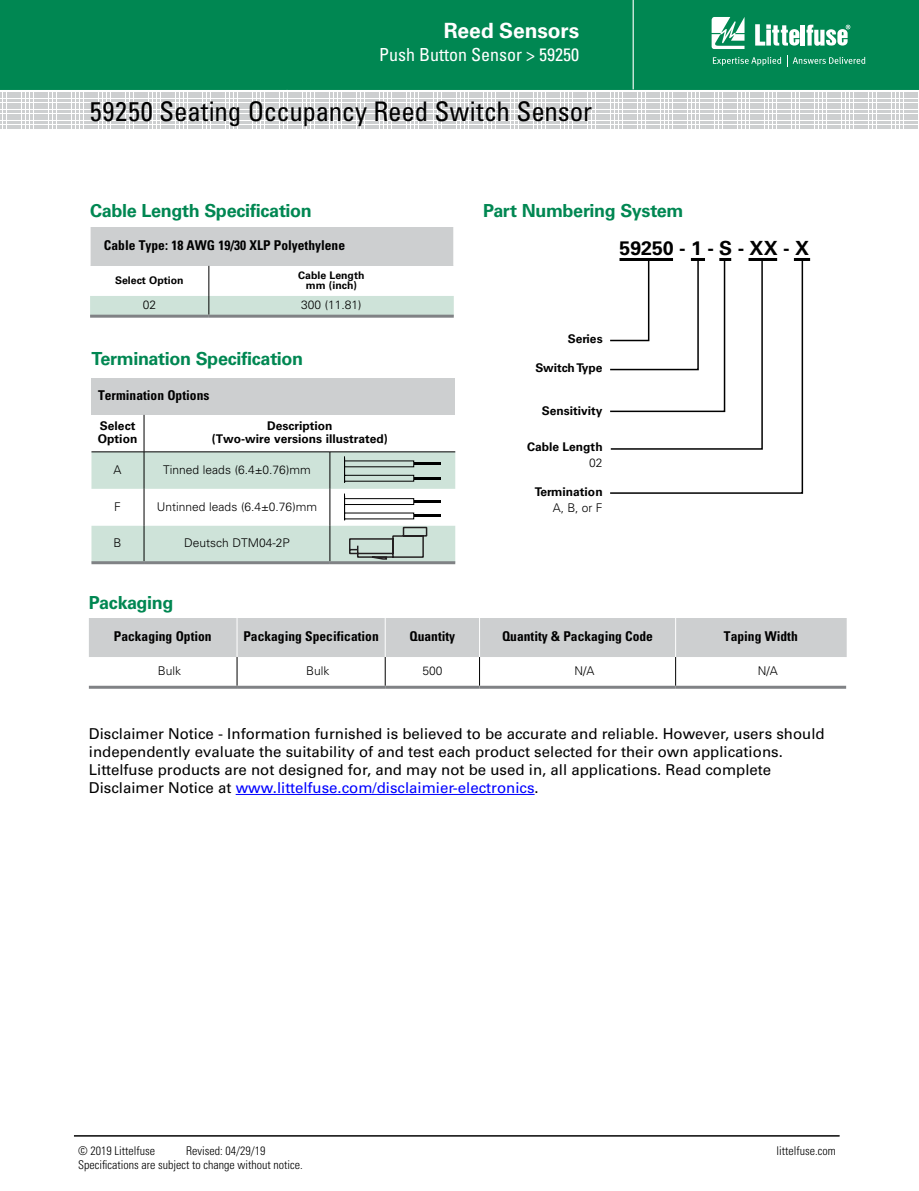
<style>
.page{position:relative;width:919px;height:1191px;background:#fff}
.page>*{position:absolute;margin:0;border:0;box-sizing:border-box;transform-origin:0 0}
.t1{font:condensed 27px "Univers LT Std";letter-spacing:-.01em;color:#000}
.t2{font:700 21px "Univers LT Std";letter-spacing:-.005em;color:#fff}
.t3{font:700 19.5px "Univers LT Std";color:#000}
.t4{font:700 18px "Univers LT Std";letter-spacing:-.02em;color:#008752}
.t5{font:condensed 18px "Univers LT Std";color:#fff}
.t6{font:15px/18px "Univers LT Std";color:#000}
.t7{font:700 condensed 13.5px "Univers LT Std";color:#000}
.t8{font:300 12px "Univers LT Std";color:#000}
.t9{font:700 12px/13.5px "Univers LT Std";color:#000}
.t10{font:300 condensed 12px "Univers LT Std";color:#000}
.t11{font:700 10.5px/10.5px "Univers LT Std";color:#000;text-align:center}
.s1{color:#00f}
</style>
<div class="page">
<div style="left:0;top:0;width:918px;height:90px;background:#008752"></div>
<hr style="left:632px;top:0;width:1px;height:89px;background:#fff">
<svg style="left:711px;top:17px;width:33px;height:32px"></svg>
<hr style="left:800px;top:25px;width:4px;height:21px;background:#fff">
<svg style="left:806px;top:25px;width:44px;height:21px"></svg>
<svg style="left:755px;top:24px;width:44px;height:22px"></svg>
<svg style="left:712px;top:55px;width:153px;height:11px;background:#2e9c71"></svg>
<svg style="left:0;top:92px;width:917px;height:35px"></svg>
<hr style="left:74px;top:1135px;width:765px;height:1px;background:#000">
<svg style="left:89px;top:618px;width:757px;height:68px"></svg>
<hr style="left:89px;top:686px;width:148px;height:3px;background:#808285">
<hr style="left:237px;top:686px;width:148px;height:3px;background:#808285">
<hr style="left:385px;top:686px;width:94px;height:3px;background:#808285">
<hr style="left:479px;top:686px;width:196px;height:3px;background:#808285">
<hr style="left:675px;top:686px;width:171px;height:3px;background:#808285">
<hr style="left:793px;top:258px;width:17px;height:3px;background:#000">
<svg style="left:610px;top:258px;width:193px;height:236px"></svg>
<div style="left:90px;top:227px;width:364px;height:39px;background:#cdcfd0"></div>
<hr style="left:453px;top:227px;width:1px;height:39px;background:#fff">
<hr style="left:90px;top:227px;width:1px;height:39px;background:#fff">
<hr style="left:208px;top:266px;width:1px;height:30px;background:#000">
<div style="left:90px;top:296px;width:364px;height:19px;background:#cee3d9"></div>
<hr style="left:90px;top:315px;width:119px;height:3px;background:#808285">
<hr style="left:209px;top:315px;width:245px;height:3px;background:#808285">
<div style="left:91px;top:378px;width:364px;height:37px;background:#cdcfd0"></div>
<hr style="left:144px;top:415px;width:1px;height:37px;background:#000">
<hr style="left:91px;top:451px;width:53px;height:1px;background:#000">
<hr style="left:144px;top:451px;width:186px;height:1px;background:#000">
<hr style="left:330px;top:451px;width:125px;height:1px;background:#000">
<hr style="left:91px;top:561px;width:53px;height:3px;background:#808285">
<hr style="left:144px;top:561px;width:186px;height:3px;background:#808285">
<hr style="left:330px;top:561px;width:125px;height:3px;background:#808285">
<svg style="left:91px;top:452px;width:364px;height:111px"></svg>
<hr style="left:236px;top:794px;width:298px;height:1px;background:#00f">
<h2 class="t2" style="left:444px;top:19px;width:137px">Reed Sensors</h2>
<p class="t5" style="left:379px;top:43px;width:201px">Push Button Sensor &gt; 59250</p>
<h1 class="t1" style="left:90px;top:94px;width:503px">59250 Seating Occupancy Reed Switch Sensor</h1>
<p class="t4" style="left:90px;top:200px;width:223px">Cable Length Specification</p>
<p class="t7" style="left:104px;top:237px;width:242px">Cable Type: 18 AWG 19/30 XLP Polyethylene</p>
<p class="t11" style="left:115px;top:275px;width:70px">Select Option</p>
<p class="t11" style="left:298px;top:270px;width:68px">Cable Length mm (inch)</p>
<p class="t8" style="left:143px;top:297px;width:15px">02</p>
<p class="t8" style="left:301px;top:297px;width:62px">300 (11.81)</p>
<p class="t4" style="left:91px;top:348px;width:213px">Termination Specification</p>
<p class="t7" style="left:98px;top:387px;width:113px">Termination Options</p>
<p class="t9" style="left:98px;top:419px;width:41px">Select<br>Option</p>
<p class="t9" style="left:212px;top:419px;width:178px;text-align:center">Description<br>(Two-wire versions illustrated)</p>
<p class="t8" style="left:114px;top:462px;width:10px">A</p>
<p class="t8" style="left:163px;top:462px;width:149px">Tinned leads (6.4±0.76)mm</p>
<p class="t8" style="left:114px;top:499px;width:8px">F</p>
<p class="t8" style="left:157px;top:499px;width:161px">Untinned leads (6.4±0.76)mm</p>
<p class="t8" style="left:114px;top:535px;width:10px">B</p>
<p class="t8" style="left:184px;top:535px;width:107px">Deutsch DTM04-2P</p>
<p class="t4" style="left:483px;top:200px;width:202px">Part Numbering System</p>
<h3 class="t3" style="left:619px;top:236px;width:191px">59250 - 1 - S - XX - X</h3>
<p class="t9" style="left:567px;top:332px;width:36px">Series</p>
<p class="t9" style="left:535px;top:361px;width:69px">Switch Type</p>
<p class="t9" style="left:542px;top:404px;width:62px">Sensitivity</p>
<p class="t9" style="left:527px;top:440px;width:77px">Cable Length</p>
<p class="t8" style="left:589px;top:455px;width:15px">02</p>
<p class="t9" style="left:535px;top:485px;width:69px">Termination</p>
<p class="t8" style="left:553px;top:501px;width:51px">A, B, or F</p>
<p class="t4" style="left:89px;top:592px;width:86px">Packaging</p>
<p class="t7" style="left:114px;top:628px;width:99px">Packaging Option</p>
<p class="t7" style="left:243px;top:628px;width:137px">Packaging Specification</p>
<p class="t7" style="left:409px;top:628px;width:47px">Quantity</p>
<p class="t7" style="left:502px;top:628px;width:152px">Quantity &amp; Packaging Code</p>
<p class="t7" style="left:724px;top:628px;width:75px">Taping Width</p>
<p class="t8" style="left:158px;top:663px;width:25px">Bulk</p>
<p class="t8" style="left:306px;top:663px;width:25px">Bulk</p>
<p class="t8" style="left:422px;top:663px;width:22px">500</p>
<p class="t8" style="left:574px;top:663px;width:22px">N/A</p>
<p class="t8" style="left:757px;top:663px;width:22px">N/A</p>
<p class="t6" style="left:89px;top:724px;width:737px">Disclaimer Notice - Information furnished is believed to be accurate and reliable. However, users should independently evaluate the suitability of and test each product selected for their own applications.<br>Littelfuse products are not designed for, and may not be used in, all applications. Read complete Disclaimer Notice at <span class="s1">www.littelfuse.com/disclaimier-electronics</span>.</p>
<p class="t10" style="left:78px;top:1143px;width:78px">© 2019 Littelfuse</p>
<p class="t10" style="left:186px;top:1143px;width:81px">Revised: 04/29/19</p>
<p class="t10" style="left:776px;top:1143px;width:61px">littelfuse.com</p>
<p class="t10" style="left:78px;top:1157px;width:226px">Specifications are subject to change without notice.</p>
</div>
